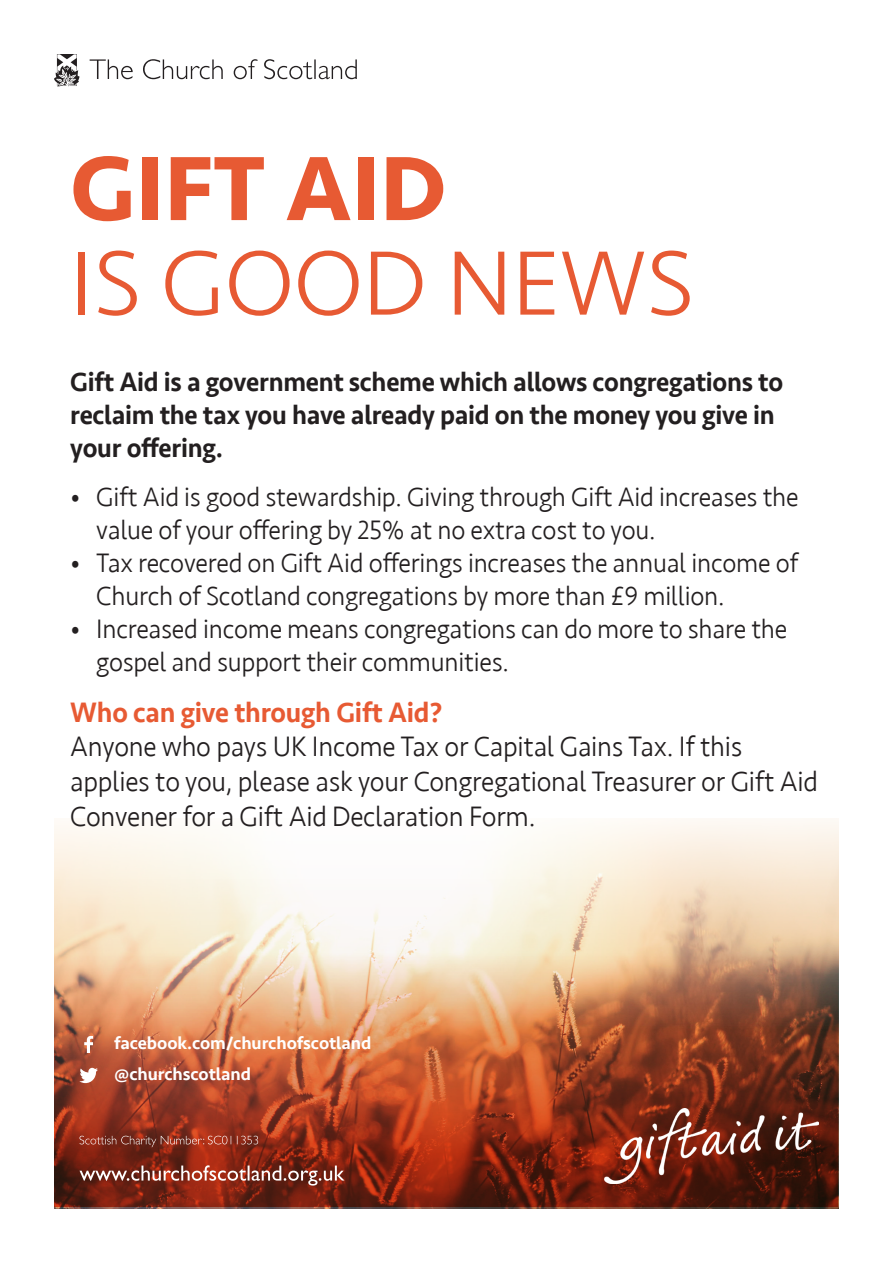
<style>
.page{position:relative;width:893px;height:1263px;background:#fff}
.page>*{position:absolute;margin:0;border:0;box-sizing:border-box;transform-origin:0 0}
.t1{font:300 94.5px "Seravek";color:#e75a33}
.t2{font:700 94.5px "Seravek";color:#e75a33}
.t3{font:300 28.95px/34.7px "Seravek";letter-spacing:-.01em;color:#231f20;scale:.95 1}
.t4{font:500 28.95px "Seravek";letter-spacing:-.01em;color:#e75a33;scale:.95 1}
.t5{font:300 27.45px/33px "Seravek";letter-spacing:-.01em;color:#231f20;scale:.95 1}
.t6{font:500 27.45px/33px "Seravek";letter-spacing:-.01em;color:#231f20;scale:.95 1}
.No_Spacing{font:500 18px "Seravek";letter-spacing:-.005em;color:#fff}
</style>
<div class="page">
<img style="left:54px;top:819px;width:785px;height:390px">
<img style="left:54px;top:879px;width:784px;height:328px">
<svg style="left:54px;top:54px;width:26px;height:33px"></svg>
<svg style="left:90px;top:59px;width:267px;height:20px"></svg>
<svg style="left:80px;top:1165px;width:264px;height:20px;background:#955144"></svg>
<svg style="left:80px;top:1136px;width:178px;height:11px;background:#954434"></svg>
<img style="left:605px;top:1108px;width:213px;height:75px">
<svg style="left:84px;top:1036px;width:9px;height:17px"></svg>
<svg style="left:80px;top:1068px;width:18px;height:15px"></svg>
<p class="t2" style="left:70px;top:113px;width:377px">GIFT AID</p>
<p class="t1" style="left:70px;top:228px;width:625px">IS GOOD NEWS</p>
<p class="t6" style="left:70px;top:365px;width:752px">Gift Aid is a government scheme which allows congregations to reclaim the tax you have already paid on the money you give in your offering.</p>
<p class="t5" style="left:96px;top:481px;width:741px;text-indent:-26px">• Gift Aid is good stewardship. Giving through Gift Aid increases the value of your offering by 25% at no extra cost to you.</p>
<p class="t5" style="left:96px;top:547px;width:741px;text-indent:-26px">• Tax recovered on Gift Aid offerings increases the annual income of<br>Church of Scotland congregations by more than £9 million.</p>
<p class="t5" style="left:96px;top:612px;width:729px;text-indent:-26px">• Increased income means congregations can do more to share the gospel and support their communities.</p>
<p class="t4" style="left:70px;top:694px;width:393px">Who can give through Gift Aid?</p>
<p class="t3" style="left:70px;top:730px;width:789px">Anyone who pays UK Income Tax or Capital Gains Tax. If this applies to you, please ask your Congregational Treasurer or Gift Aid<br>Convener for a Gift Aid Declaration Form.</p>
<p class="No_Spacing" style="left:114px;top:1032px;width:259px">facebook.com/churchofscotland</p>
<p class="No_Spacing" style="left:114px;top:1063px;width:138px">@churchscotland</p>
</div>
